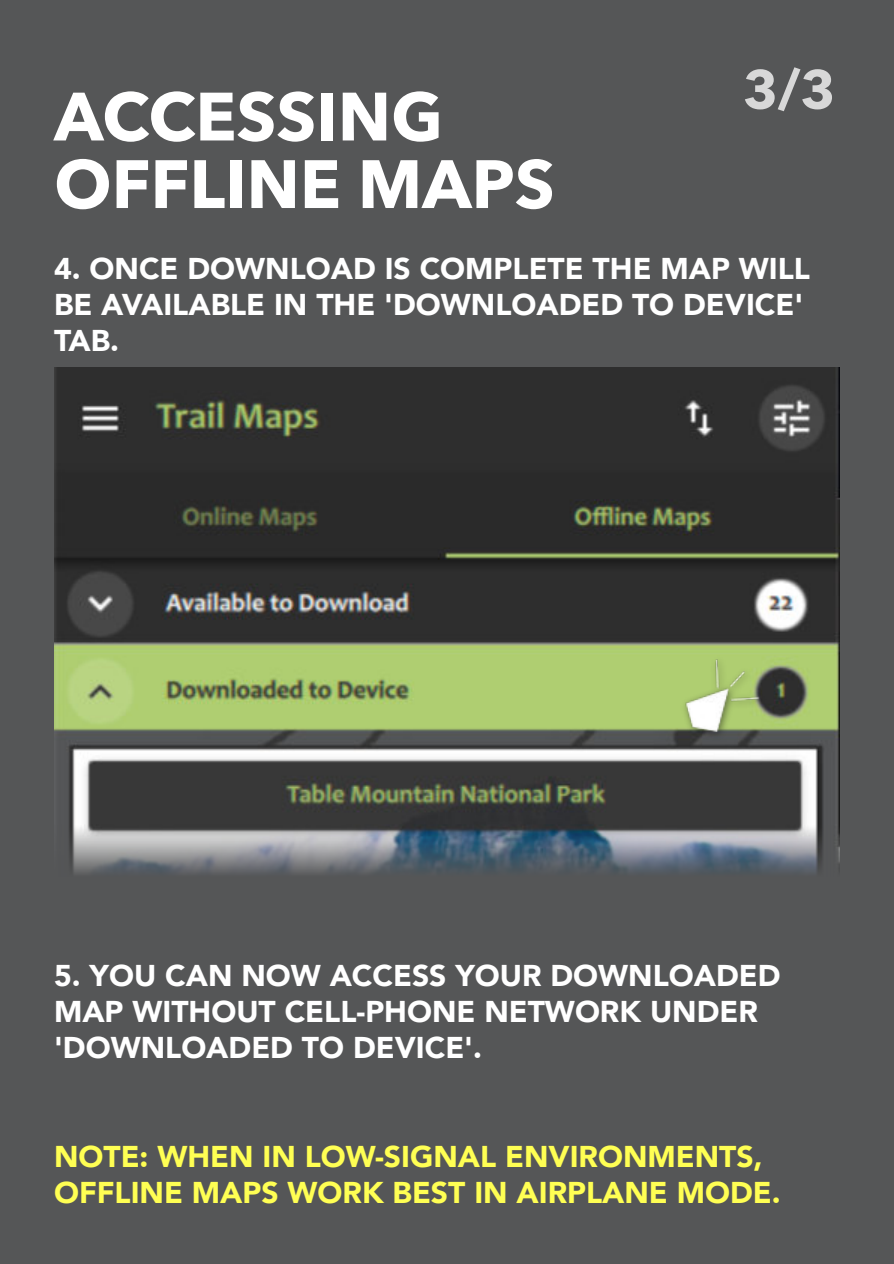
<style>
.page{position:relative;width:894px;height:1264px;background:#fff}
.page>*{position:absolute;margin:0;border:0;box-sizing:border-box;transform-origin:0 0}
.t1{font:700 67.5px/67.5px "Avenir Next";color:#fff}
.t2{font:700 54px "Avenir Next";color:#d8d8d8}
.t3{font:900 30px/36px "Avenir";color:#fff}
.t4{font:900 30px/36px "Avenir";color:#ffff53}
</style>
<div class="page">
<div style="left:0;top:0;width:893px;height:1263px;background:#555657"></div>
<img style="left:54px;top:367px;width:785px;height:506px">
<img style="left:680px;top:655px;width:85px;height:85px">
<h1 class="t1" style="left:54px;top:85px;width:502px">ACCESSING<br>OFFLINE MAPS</h1>
<h2 class="t2" style="left:742px;top:54px;width:94px">3/3</h2>
<p class="t3" style="left:54px;top:251px;width:757px">4. ONCE DOWNLOAD IS COMPLETE THE MAP WILL<br>BE AVAILABLE IN THE 'DOWNLOADED TO DEVICE'<br>TAB.</p>
<p class="t3" style="left:54px;top:958px;width:727px">5. YOU CAN NOW ACCESS YOUR DOWNLOADED<br>MAP WITHOUT CELL-PHONE NETWORK UNDER 'DOWNLOADED TO DEVICE'.</p>
<p class="t4" style="left:54px;top:1138px;width:727px">NOTE: WHEN IN LOW-SIGNAL ENVIRONMENTS,<br>OFFLINE MAPS WORK BEST IN AIRPLANE MODE.</p>
</div>
